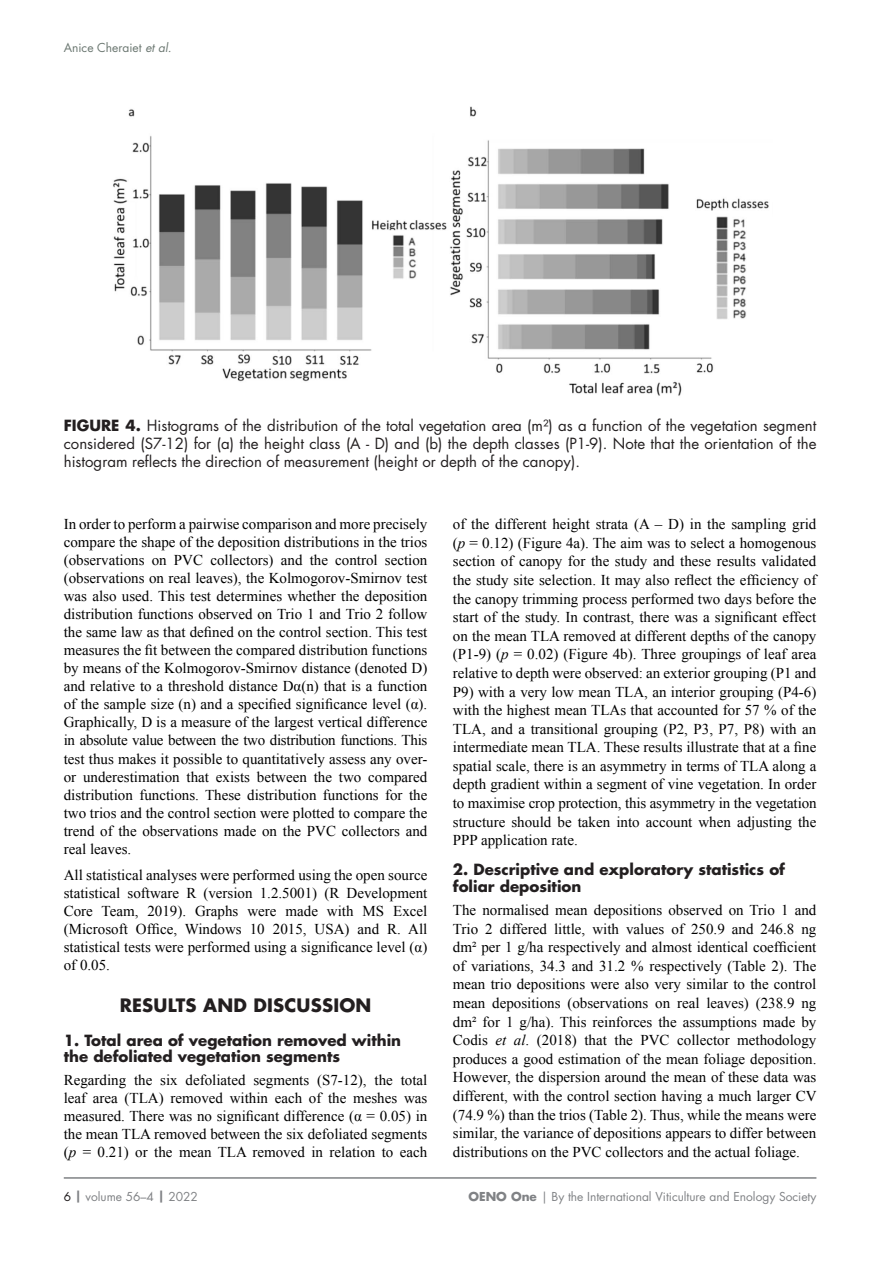
<style>
.page{position:relative;width:893px;height:1263px;background:#fff}
.page>*{position:absolute;margin:0;border:0;box-sizing:border-box;transform-origin:0 0}
.CORPS_TITRE_1-chapit{font:700 18px "Futura Std";letter-spacing:.01em;color:#231f20}
.CORPS_texte_courant{font:15px/18.6px "Times New Roman";color:#000;text-align:justify}
.CORPS_FIGURE-Titre5{font:15px/18px "Futura Std";color:#231f20;text-align:justify}
.CORPS_TITRE_2-paragr{font:700 15px/16.5px "Futura Std";color:#231f20}
.t1{font:12px "Futura Std";color:#808285}
.t2{font:12px "Futura Std";color:#6b7771}
.s1{font-style:italic}
.s2{font-weight:700}
.s3{color:#231f20}
</style>
<div class="page">
<hr style="left:64px;top:1177px;width:752px;height:2px;background:#808285">
<img style="left:113px;top:106px;width:656px;height:290px">
<p class="t2" style="left:64px;top:40px;width:109px">Anice Cheraiet <span class="s1">et al.</span></p>
<p class="CORPS_FIGURE-Titre5" style="left:64px;top:417px;width:754px"><span class="s2">FIGURE 4.</span> Histograms of the distribution of the total vegetation area (m²) as a function of the vegetation segment considered (S7-12) for (a) the height class (A - D) and (b) the depth classes (P1-9). Note that the orientation of the histogram reflects the direction of measurement (height or depth of the canopy).</p>
<p class="CORPS_texte_courant" style="left:64px;top:515px;width:365px;line-height:18px">In order to perform a pairwise comparison and more precisely compare the shape of the deposition distributions in the trios (observations on PVC collectors) and the control section (observations on real leaves), the Kolmogorov-Smirnov test was also used. This test determines whether the deposition distribution functions observed on Trio 1 and Trio 2 follow the same law as that defined on the control section. This test measures the fit between the compared distribution functions by means of the Kolmogorov-Smirnov distance (denoted D) and relative to a threshold distance Dα(n) that is a function of the sample size (n) and a specified significance level (α).<br>Graphically, D is a measure of the largest vertical difference in absolute value between the two distribution functions. This test thus makes it possible to quantitatively assess any over&shy;or underestimation that exists between the two compared distribution functions. These distribution functions for the two trios and the control section were plotted to compare the trend of the observations made on the PVC collectors and real leaves.</p>
<p class="CORPS_texte_courant" style="left:64px;top:866px;width:365px;line-height:18px">All statistical analyses were performed using the open source statistical software R (version 1.2.5001) (R Development Core Team, 2019). Graphs were made with MS Excel (Microsoft Office, Windows 10 2015, USA) and R. All statistical tests were performed using a significance level (α) of 0.05.</p>
<p class="CORPS_TITRE_1-chapit" style="left:120px;top:993px;width:253px">RESULTS AND DISCUSSION</p>
<p class="CORPS_TITRE_2-paragr" style="left:64px;top:1032px;width:339px">1. Total area of vegetation removed within the defoliated vegetation segments</p>
<p class="CORPS_texte_courant" style="left:64px;top:1070px;width:365px;line-height:18px">Regarding the six defoliated segments (S7-12), the total leaf area (TLA) removed within each of the meshes was measured. There was no significant difference (α = 0.05) in the mean TLA removed between the six defoliated segments (<span class="s1">p</span> = 0.21) or the mean TLA removed in relation to each</p>
<p class="CORPS_texte_courant" style="left:453px;top:515px;width:365px">of the different height strata (A – D) in the sampling grid (<span class="s1">p</span> = 0.12) (Figure 4a). The aim was to select a homogenous section of canopy for the study and these results validated the study site selection. It may also reflect the efficiency of the canopy trimming process performed two days before the start of the study. In contrast, there was a significant effect on the mean TLA removed at different depths of the canopy (P1-9) (<span class="s1">p</span> = 0.02) (Figure 4b). Three groupings of leaf area relative to depth were observed: an exterior grouping (P1 and P9) with a very low mean TLA, an interior grouping (P4‑6) with the highest mean TLAs that accounted for 57 % of the TLA, and a transitional grouping (P2, P3, P7, P8) with an intermediate mean TLA. These results illustrate that at a fine spatial scale, there is an asymmetry in terms of TLA along a depth gradient within a segment of vine vegetation. In order to maximise crop protection, this asymmetry in the vegetation structure should be taken into account when adjusting the PPP application rate.</p>
<p class="CORPS_TITRE_2-paragr" style="left:453px;top:861px;width:334px;line-height:17.1px">2. Descriptive and exploratory statistics of foliar deposition</p>
<p class="CORPS_texte_courant" style="left:453px;top:900px;width:365px">The normalised mean depositions observed on Trio 1 and Trio 2 differed little, with values of 250.9 and 246.8 ng dm² per 1 g/ha respectively and almost identical coefficient of variations, 34.3 and 31.2 % respectively (Table 2). The mean trio depositions were also very similar to the control mean depositions (observations on real leaves) (238.9 ng dm² for 1 g/ha). This reinforces the assumptions made by Codis <span class="s1">et al</span>. (2018) that the PVC collector methodology produces a good estimation of the mean foliage deposition.<br>However, the dispersion around the mean of these data was different, with the control section having a much larger CV (74.9 %) than the trios (Table 2). Thus, while the means were similar, the variance of depositions appears to differ between distributions on the PVC collectors and the actual foliage.</p>
<p class="t1" style="left:64px;top:1188px;width:136px"><span class="s3">6</span> <span class="s2">|</span> volume 56–4 <span class="s2">|</span> 2022</p>
<p class="t1" style="left:468px;top:1188px;width:349px"><span class="s2">OENO One</span> | By the International Viticulture and Enology Society</p>
</div>
